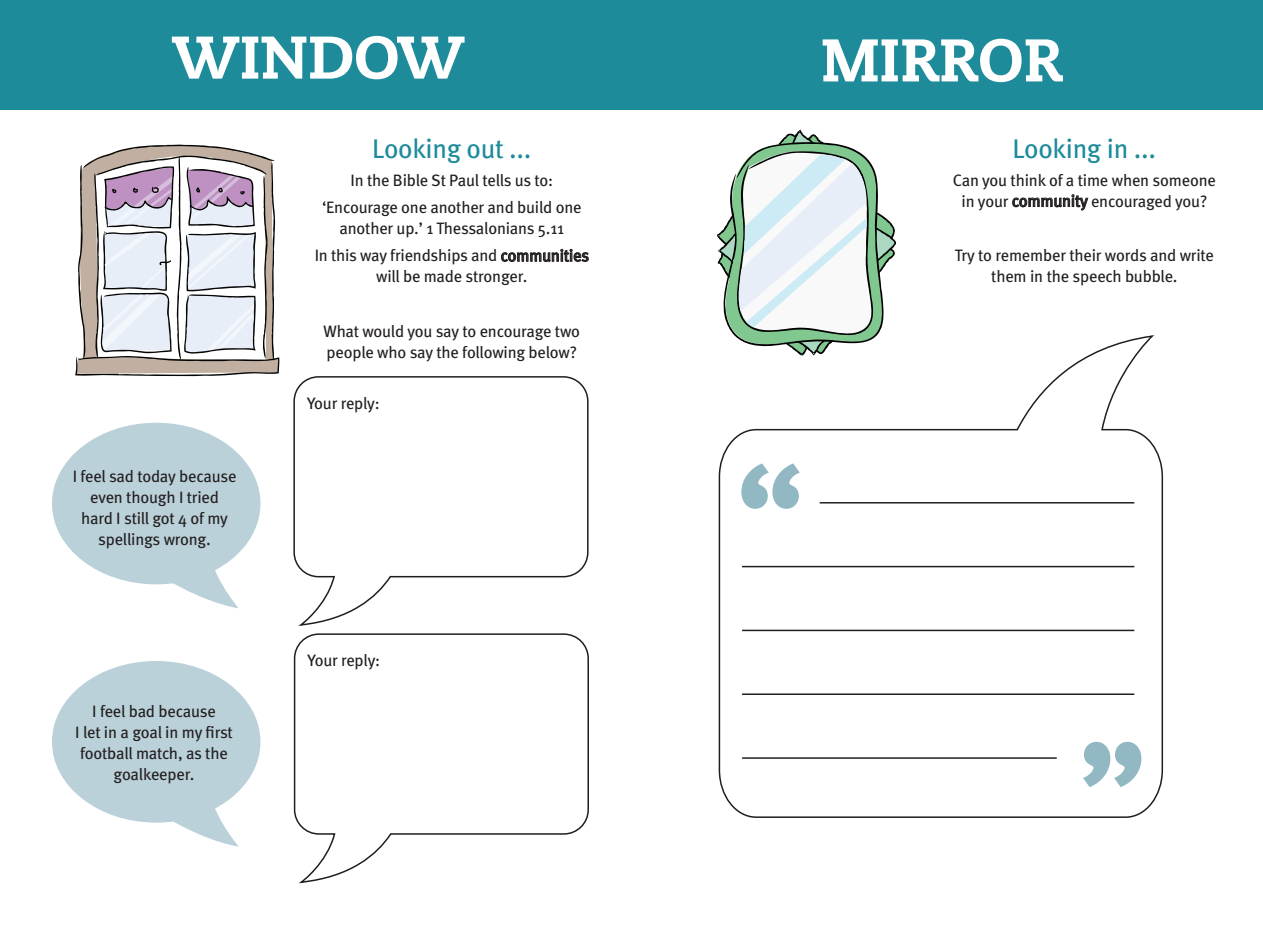
<style>
.page{position:relative;width:1263px;height:936px;background:#fff}
.page>*{position:absolute;margin:0;border:0;box-sizing:border-box;transform-origin:0 0}
.t1{font:150px "Meta";color:#91b8c3}
.t2{font:800 60px "Caecilia";color:#fff}
.t3{font:27px "Meta";letter-spacing:-.01em;color:#1d8b9a}
.t4{font:16.5px/21px "Meta";letter-spacing:-.01em;color:#231f20;text-align:center}
</style>
<div class="page">
<div style="left:0;top:0;width:1263px;height:110px;background:#1d8b9a"></div>
<svg style="left:501px;top:249px;width:88px;height:13px"></svg>
<svg style="left:1012px;top:194px;width:77px;height:17px"></svg>
<svg style="left:717px;top:130px;width:179px;height:206px"></svg>
<svg style="left:75px;top:144px;width:204px;height:232px"></svg>
<div style="left:52px;top:422px;width:208px;height:162px;background:#bad1d9;border-radius:50%"></div>
<svg style="left:157px;top:552px;width:82px;height:56px"></svg>
<div style="left:52px;top:661px;width:208px;height:161px;background:#bad1d9;border-radius:50%"></div>
<svg style="left:157px;top:791px;width:82px;height:55px"></svg>
<svg style="left:293px;top:376px;width:296px;height:250px"></svg>
<svg style="left:718px;top:336px;width:446px;height:482px"></svg>
<svg style="left:740px;top:461px;width:62px;height:49px"></svg>
<svg style="left:1081px;top:740px;width:62px;height:49px"></svg>
<hr style="left:820px;top:502px;width:314px;height:1px;background:#231f20">
<hr style="left:742px;top:566px;width:392px;height:1px;background:#231f20">
<hr style="left:742px;top:629px;width:392px;height:2px;background:#231f20">
<hr style="left:742px;top:693px;width:392px;height:2px;background:#231f20">
<hr style="left:742px;top:757px;width:315px;height:1px;background:#231f20">
<svg style="left:293px;top:633px;width:296px;height:250px"></svg>
<h2 class="t2" style="left:172px;top:20px;width:294px">WINDOW</h2>
<h3 class="t3" style="left:372px;top:133px;width:161px">Looking out ...</h3>
<p class="t4" style="left:322px;top:166px;width:261px;line-height:27.3px">In the Bible St Paul tells us to: ‘Encourage one another and build one</p>
<p class="t4" style="left:315px;top:214px;width:276px;line-height:27.3px">another up.’ 1 Thessalonians 5.11<br>In this way friendships and communities</p>
<p class="t4" style="left:376px;top:266px;width:153px">will be made stronger.</p>
<p class="t4" style="left:324px;top:320px;width:258px;text-align:left">What would you say to encourage two people who say the following below?</p>
<p class="t4" style="left:73px;top:465px;width:165px">I feel sad today because even though I tried hard I still got 4 of my spellings wrong.</p>
<p class="t4" style="left:75px;top:700px;width:159px">I feel bad because<br>I let in a goal in my first football match, as the goalkeeper.</p>
<p class="t4" style="left:307px;top:392px;width:74px">Your reply:</p>
<p class="t4" style="left:307px;top:649px;width:74px">Your reply:</p>
<h2 class="t2" style="left:821px;top:23px;width:243px">MIRROR</h2>
<h3 class="t3" style="left:1012px;top:133px;width:145px">Looking in ...</h3>
<p class="t4" style="left:953px;top:169px;width:265px">Can you think of a time when someone in your community encouraged you?</p>
<p class="t4" style="left:955px;top:245px;width:261px">Try to remember their words and write them in the speech bubble.</p>
<h1 class="t1" style="left:735px;top:432px;width:71px">“</h1>
<h1 class="t1" style="left:1148px;top:818px;width:71px;rotate:-180deg">“</h1>
</div>
